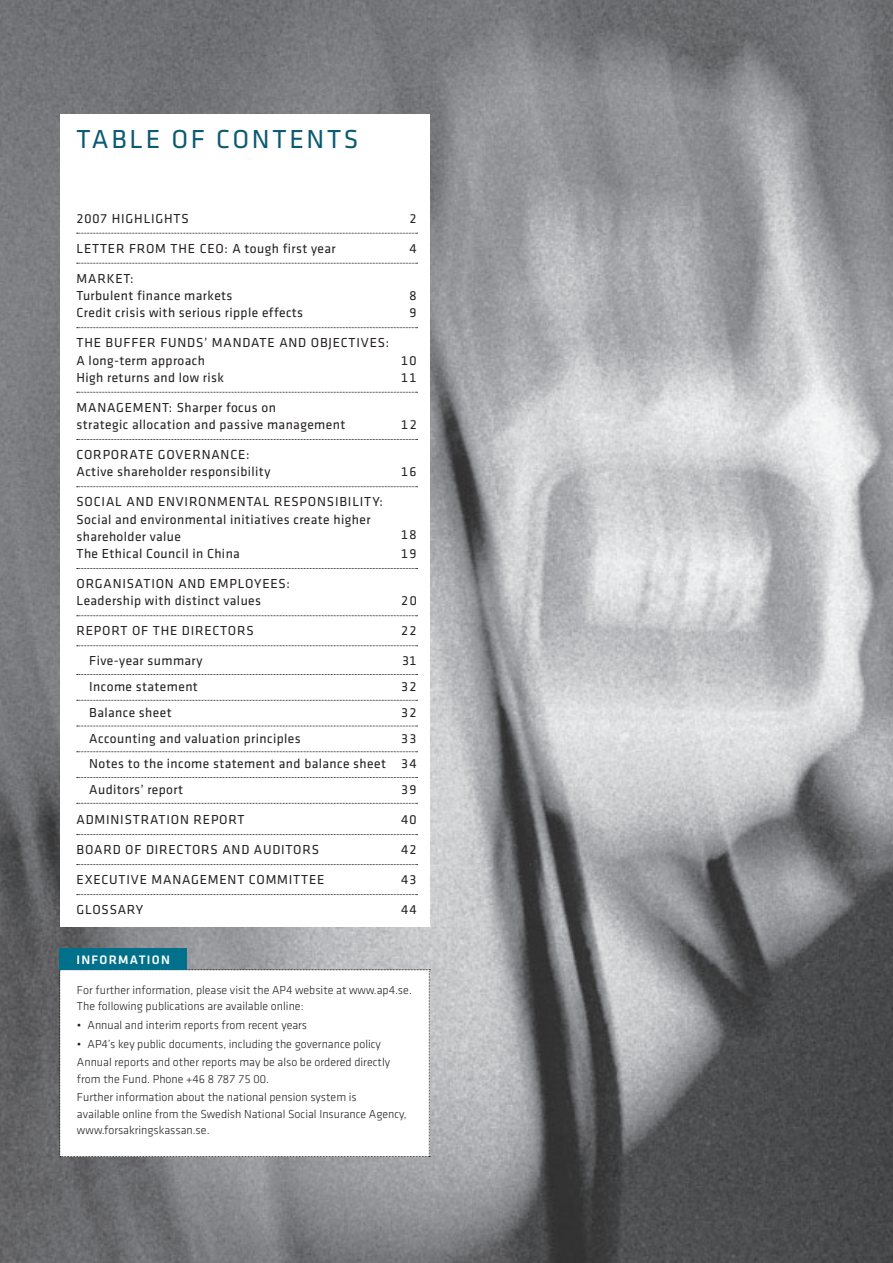
<style>
.page{position:relative;width:893px;height:1263px;background:#fff}
.page>*{position:absolute;margin:0;border:0;box-sizing:border-box;transform-origin:0 0}
.t1{font:27px "Klavika";letter-spacing:.1em;color:#0b5a73}
.t2{font:13.5px/17.2px "Klavika";letter-spacing:.03em;color:#231f20}
.t3{font:13.5px/17.2px "Klavika";letter-spacing:.06em;color:#231f20}
.t4{font:500 12.75px "Klavika";letter-spacing:.1em;color:#fff}
.t5{font:300 12px/16.5px "Klavika";color:#231f20}
</style>
<div class="page">
<img style="left:0;top:0;width:893px;height:1263px">
<div style="left:60px;top:115px;width:369px;height:812px;background:#fff"></div>
<svg style="left:59px;top:969px;width:371px;height:188px"></svg>
<div style="left:60px;top:948px;width:127px;height:21px;background:#01708a"></div>
<svg style="left:77px;top:233px;width:340px;height:1px"></svg>
<svg style="left:77px;top:263px;width:340px;height:1px"></svg>
<svg style="left:77px;top:327px;width:340px;height:1px"></svg>
<svg style="left:77px;top:392px;width:340px;height:1px"></svg>
<svg style="left:77px;top:439px;width:340px;height:1px"></svg>
<svg style="left:77px;top:486px;width:340px;height:1px"></svg>
<svg style="left:77px;top:568px;width:340px;height:1px"></svg>
<svg style="left:77px;top:615px;width:340px;height:1px"></svg>
<svg style="left:77px;top:645px;width:340px;height:1px"></svg>
<svg style="left:77px;top:674px;width:340px;height:1px"></svg>
<svg style="left:77px;top:700px;width:340px;height:1px"></svg>
<svg style="left:77px;top:726px;width:340px;height:1px"></svg>
<svg style="left:77px;top:751px;width:340px;height:1px"></svg>
<svg style="left:77px;top:777px;width:340px;height:1px"></svg>
<svg style="left:77px;top:803px;width:340px;height:1px"></svg>
<svg style="left:77px;top:834px;width:340px;height:1px"></svg>
<svg style="left:77px;top:864px;width:340px;height:1px"></svg>
<svg style="left:77px;top:894px;width:340px;height:1px"></svg>
<h1 class="t1" style="left:77px;top:129px;width:284px">TABLE OF CONTENTS</h1>
<p class="t3" style="left:77px;top:211px;width:114px">2007 HIGHLIGHTS</p>
<p class="t2" style="left:410px;top:211px;width:9px">2</p>
<p class="t2" style="left:77px;top:241px;width:261px">LETTER FROM THE CEO: A tough first year</p>
<p class="t2" style="left:410px;top:241px;width:9px">4</p>
<p class="t2" style="left:77px;top:271px;width:158px">MARKET:<br>Turbulent finance markets</p>
<p class="t2" style="left:410px;top:288px;width:9px">8</p>
<p class="t2" style="left:77px;top:305px;width:228px">Credit crisis with serious ripple effects</p>
<p class="t2" style="left:410px;top:305px;width:9px">9</p>
<p class="t3" style="left:77px;top:335px;width:314px">THE BUFFER FUNDS’ MANDATE AND OBJECTIVES:<br>A long-term approach</p>
<p class="t2" style="left:401px;top:353px;width:17px">10</p>
<p class="t2" style="left:77px;top:370px;width:149px">High returns and low risk</p>
<p class="t2" style="left:401px;top:370px;width:17px">11</p>
<p class="t2" style="left:77px;top:400px;width:270px">MANAGEMENT: Sharper focus on<br>strategic allocation and passive management</p>
<p class="t2" style="left:401px;top:417px;width:17px">12</p>
<p class="t2" style="left:77px;top:447px;width:195px">CORPORATE GOVERNANCE:<br>Active shareholder responsibility</p>
<p class="t2" style="left:77px;top:494px;width:308px">SOCIAL AND ENVIRONMENTAL RESPONSIBILITY:<br>Social and environmental initiatives create higher shareholder value</p>
<p class="t2" style="left:401px;top:464px;width:17px">16</p>
<p class="t2" style="left:401px;top:527px;width:17px">18</p>
<p class="t2" style="left:77px;top:546px;width:165px">The Ethical Council in China</p>
<p class="t2" style="left:401px;top:546px;width:17px">19</p>
<p class="t2" style="left:77px;top:576px;width:215px">ORGANISATION AND EMPLOYEES:<br>Leadership with distinct values</p>
<p class="t2" style="left:401px;top:593px;width:17px">20</p>
<p class="t3" style="left:77px;top:623px;width:179px">REPORT OF THE DIRECTORS</p>
<p class="t2" style="left:401px;top:623px;width:17px">22</p>
<p class="t2" style="left:89px;top:653px;width:115px">Five-year summary</p>
<p class="t2" style="left:402px;top:653px;width:16px">31</p>
<p class="t2" style="left:89px;top:679px;width:110px">Income statement</p>
<p class="t2" style="left:401px;top:679px;width:17px">32</p>
<p class="t2" style="left:89px;top:705px;width:84px">Balance sheet</p>
<p class="t2" style="left:401px;top:705px;width:17px">32</p>
<p class="t2" style="left:89px;top:731px;width:213px">Accounting and valuation principles</p>
<p class="t2" style="left:89px;top:726px;width:329px;line-height:25.8px;text-align:justify;text-indent:312px">33<br>Notes to the income statement and balance sheet 34<br>Auditors’ report</p>
<p class="t2" style="left:401px;top:782px;width:17px">39</p>
<p class="t3" style="left:77px;top:812px;width:169px">ADMINISTRATION REPORT</p>
<p class="t2" style="left:401px;top:812px;width:17px">40</p>
<p class="t3" style="left:77px;top:842px;width:244px">BOARD OF DIRECTORS AND AUDITORS</p>
<p class="t2" style="left:401px;top:842px;width:17px">42</p>
<p class="t3" style="left:77px;top:872px;width:249px">EXECUTIVE MANAGEMENT COMMITTEE</p>
<p class="t2" style="left:401px;top:872px;width:17px">43</p>
<p class="t3" style="left:77px;top:902px;width:68px">GLOSSARY</p>
<p class="t2" style="left:401px;top:902px;width:17px">44</p>
<p class="t4" style="left:77px;top:955px;width:95px">INFORMATION</p>
<p class="t5" style="left:77px;top:983px;width:336px">For further information, please visit the AP4 website at www.ap4.se.<br>The following publications are available online:</p>
<p class="t5" style="left:77px;top:1018px;width:232px">• Annual and interim reports from recent years</p>
<p class="t5" style="left:77px;top:1035px;width:315px;line-height:18.6px">• AP4’s key public documents, including the governance policy<br>Annual reports and other reports may be also be ordered directly</p>
<p class="t5" style="left:77px;top:1070px;width:281px;line-height:18.6px">from the Fund. Phone +46 8 787 75 00.<br>Further information about the national pension system is</p>
<p class="t5" style="left:77px;top:1107px;width:331px">available online from the Swedish National Social Insurance Agency, www.forsakringskassan.se.</p>
</div>
